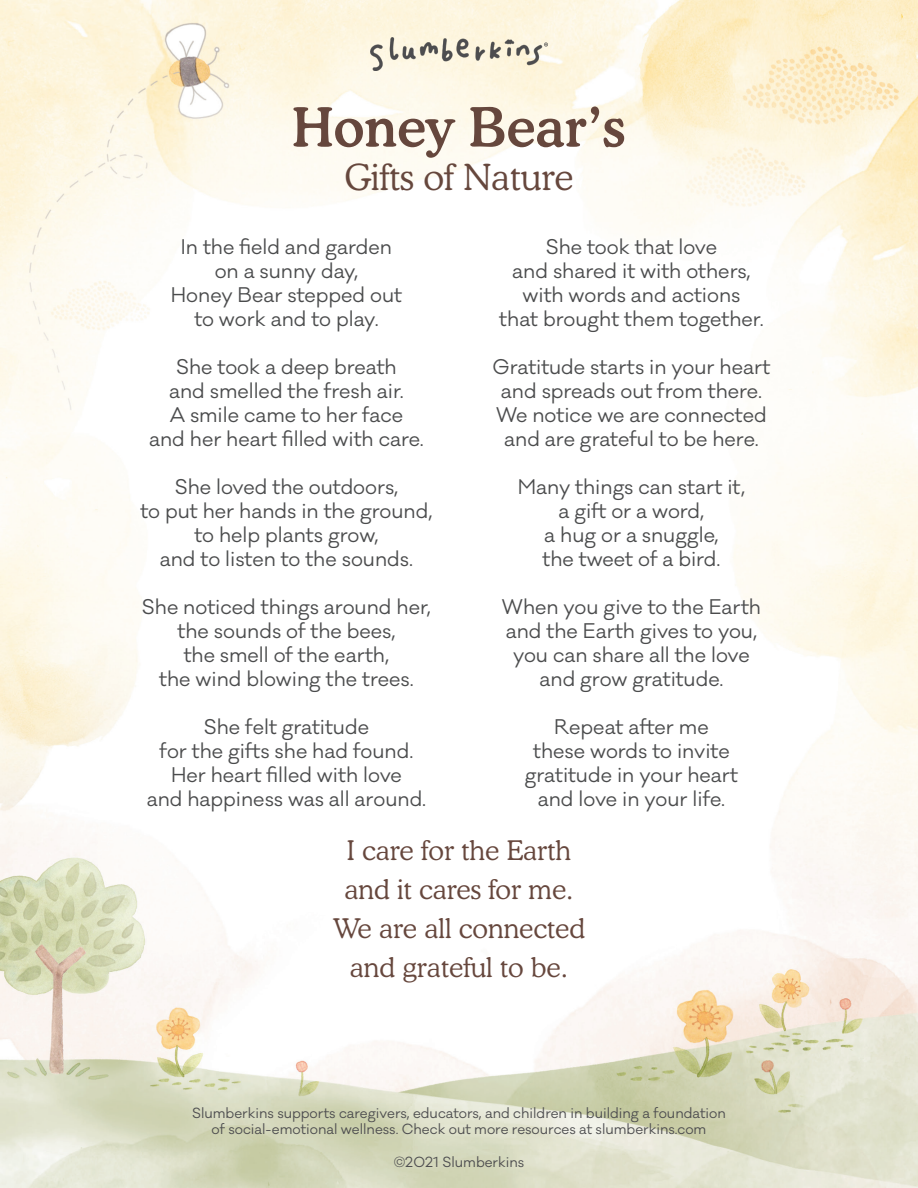
<style>
.page{position:relative;width:918px;height:1188px;background:#fff}
.page>*{position:absolute;margin:0;border:0;box-sizing:border-box;transform-origin:0 0}
.t1{font:500 54px "Cooper BT";color:#66473d}
.t2{font:300 36px "Cooper BT";color:#66473d}
.t3{font:300 27px/39px "Cooper BT";color:#66473d;text-align:center}
.t4{font:19.5px/24px "Galano Classic";color:#4b4c4d;text-align:center}
.t5{font:13.5px/16.2px "Galano Classic";color:#4d4d4f;text-align:center}
</style>
<div class="page">
<img style="left:0;top:0;width:918px;height:1188px">
<img style="left:371px;top:37px;width:176px;height:34px">
<p class="t1" style="left:292px;top:94px;width:335px">Honey Bear’s</p>
<p class="t2" style="left:344px;top:155px;width:231px">Gifts of Nature</p>
<p class="t4" style="left:171px;top:235px;width:233px">In the field and garden on a sunny day,<br>Honey Bear stepped out to work and to play.</p>
<p class="t4" style="left:149px;top:355px;width:276px">She took a deep breath<br>and smelled the fresh air.<br>A smile came to her face<br>and her heart filled with care.</p>
<p class="t4" style="left:140px;top:475px;width:294px">She loved the outdoors,<br>to put her hands in the ground, to help plants grow,<br>and to listen to the sounds.</p>
<p class="t4" style="left:142px;top:595px;width:291px">She noticed things around her, the sounds of the bees,<br>the smell of the earth,<br>the wind blowing the trees.</p>
<p class="t4" style="left:147px;top:715px;width:281px">She felt gratitude<br>for the gifts she had found.<br>Her heart filled with love<br>and happiness was all around.</p>
<p class="t4" style="left:499px;top:235px;width:266px">She took that love<br>and shared it with others, with words and actions<br>that brought them together.</p>
<p class="t4" style="left:493px;top:355px;width:279px">Gratitude starts in your heart and spreads out from there.<br>We notice we are connected and are grateful to be here.</p>
<p class="t4" style="left:518px;top:475px;width:229px">Many things can start it, a gift or a word,<br>a hug or a snuggle,<br>the tweet of a bird.</p>
<p class="t4" style="left:502px;top:595px;width:261px">When you give to the Earth and the Earth gives to you, you can share all the love and grow gratitude.</p>
<p class="t4" style="left:554px;top:715px;width:156px">Repeat after me</p>
<p class="t4" style="left:525px;top:739px;width:215px">these words to invite gratitude in your heart and love in your life.</p>
<p class="t3" style="left:333px;top:831px;width:254px">I care for the Earth and it cares for me.<br>We are all connected and grateful to be.</p>
<p class="t5" style="left:192px;top:1105px;width:535px">Slumberkins supports caregivers, educators, and children in building a foundation of social-emotional wellness. Check out more resources at slumberkins.com</p>
<p class="t5" style="left:394px;top:1154px;width:132px">©2021 Slumberkins</p>
</div>
